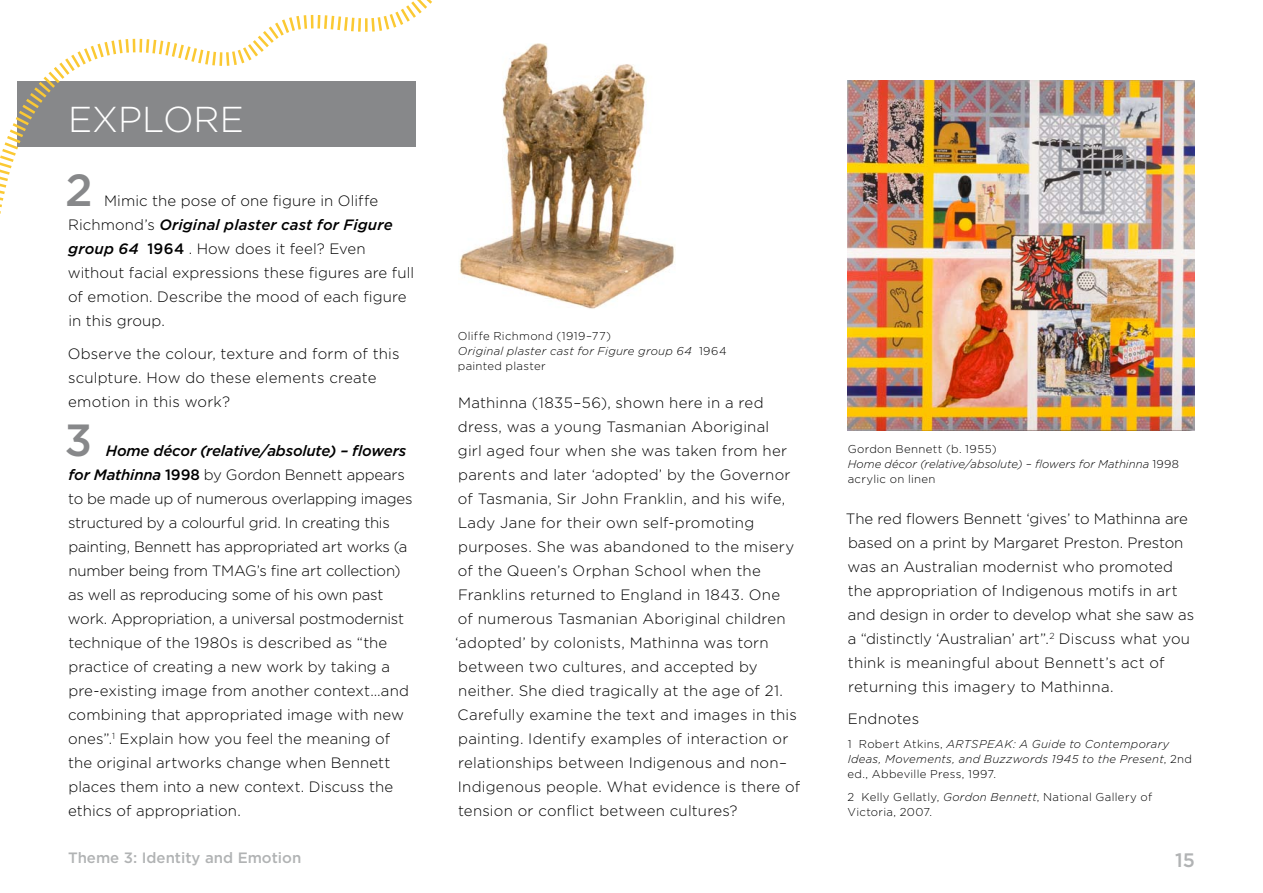
<style>
.page{position:relative;width:1263px;height:893px;background:#fff}
.page>*{position:absolute;margin:0;border:0;box-sizing:border-box;transform-origin:0 0}
.t1{font:500 45px "Gotham";color:#87888a}
.t2{font:300 36px "Gotham";color:#fff}
.t3{font:500 19.5px "Gotham";color:#b1b3b4}
.t4{font:300 15px/24px "Gotham";letter-spacing:.005em;color:#000}
.t5{font:500 15px "Gotham";color:#b1b3b4}
.t6{font:italic 300 11.4px/15px "Gotham";letter-spacing:.015em;color:#000}
.t7{font:300 11.4px/15px "Gotham";letter-spacing:.025em;color:#000}
.s1{font-weight:500;font-style:italic}
.s2{font-weight:500}
.s3{font-style:italic}
.s4{font-style:normal}
</style>
<div class="page">
<img style="left:545px;top:44px;width:130px;height:265px">
<img style="left:848px;top:81px;width:347px;height:350px">
<svg style="left:0;top:0;width:545px;height:297px"></svg>
<h2 class="t2" style="left:68px;top:99px;width:177px">Explore</h2>
<h1 class="t1" style="left:65px;top:165px;width:29px">2</h1>
<p class="t4" style="left:68px;top:189px;width:348px;text-indent:36px">Mimic the pose of one figure in O liffe Richmond’s <span class="s1">Original plaster cast for Figure group 64</span> <span class="s2">1964</span> . How does it feel? Even without facial expressions these figures are full of emotion. Describe the mood of each figure in this group.</p>
<p class="t4" style="left:68px;top:341px;width:333px">O bserve the colour, texture and form of this sculpture. How do these elements create emotion in this work?</p>
<h1 class="t1" style="left:65px;top:415px;width:29px">3</h1>
<p class="t4" style="left:68px;top:439px;width:346px;text-indent:38px"><span class="s1">Home décor (relative/absolute) – flowers for Mathinna</span> <span class="s2">1998</span> by Gordon Bennett appears to be made up of numerous overlapping images structured by a colourful grid. In creating this painting, Bennett has appropriated art works (a number being from TMAG’s fine art collection) as well as reproducing some of his own past work. Appropriation, a universal postmodernist technique of the 1980s is described as “the practice of creating a new work by taking a pre-existing image from another context…and combining that appropriated image with new ones”.<sup>1</sup> Explain how you feel the meaning of the original artworks change when Bennett places them into a new context. Discuss the ethics of appropriation.</p>
<p class="t5" style="left:68px;top:849px;width:235px">Theme 3: Identity and Emotion</p>
<p class="t7" style="left:458px;top:329px;width:270px">Oliffe Richmond (1919–77)<br><span class="s3">Original plaster cast for Figure group 64</span> 1964 painted plaster</p>
<p class="t4" style="left:455px;top:391px;width:347px">Mathinna (1835–56), shown here in a red dress, was a young Tasmanian Aboriginal<br>girl aged four when she was taken from her parents and later ‘adopted’ by the Governor of Tasmania, Sir John Franklin, and his wife, Lady Jane for their own self-promoting purposes. She was abandoned to the misery of the Queen’s Orphan School when the Franklins returned to England in 1843. One<br>of numerous Tasmanian Aboriginal children ‘adopted’ by colonists, Mathinna was torn between two cultures, and accepted by neither. She died tragically at the age of 21.<br>Carefully examine the text and images in this painting. Identify examples of interaction or relationships between Indigenous and non– Indigenous people. What evidence is there of tension or conflict between cultures?</p>
<p class="t6" style="left:848px;top:441px;width:333px"><span class="s4">Gordon Bennett (b. 1955)<br></span>Home décor (relative/absolute) – flowers for Mathinna <span class="s4">1998 acrylic on linen</span></p>
<p class="t4" style="left:846px;top:506px;width:350px">The red flowers Bennett ‘gives’ to Mathinna are based on a print by Margaret Preston. Preston was an Australian modernist who promoted the appropriation of Indigenous motifs in art and design in order to develop what she saw as a “distinctly ‘Australian’ art”.<sup>2</sup> Discuss what you think is meaningful about Bennett’s act of returning this imagery to Mathinna.</p>
<p class="t4" style="left:848px;top:707px;width:73px">Endnotes</p>
<p class="t6" style="left:847px;top:736px;width:346px"><span class="s4">1 Robert Atkins,</span> ARTSPEAK: A Guide to Contemporary<br>Ideas, Movements, and Buzzwords 1945 to the Present<span class="s4">, 2nd ed., Abbeville Press, 1997.</span></p>
<p class="t7" style="left:847px;top:790px;width:306px">2 Kelly Gellatly, <span class="s3">Gordon Bennett</span>, N ational Gallery of<br>Victoria, 2007.</p>
<h3 class="t3" style="left:1175px;top:849px;width:21px">15</h3>
</div>
